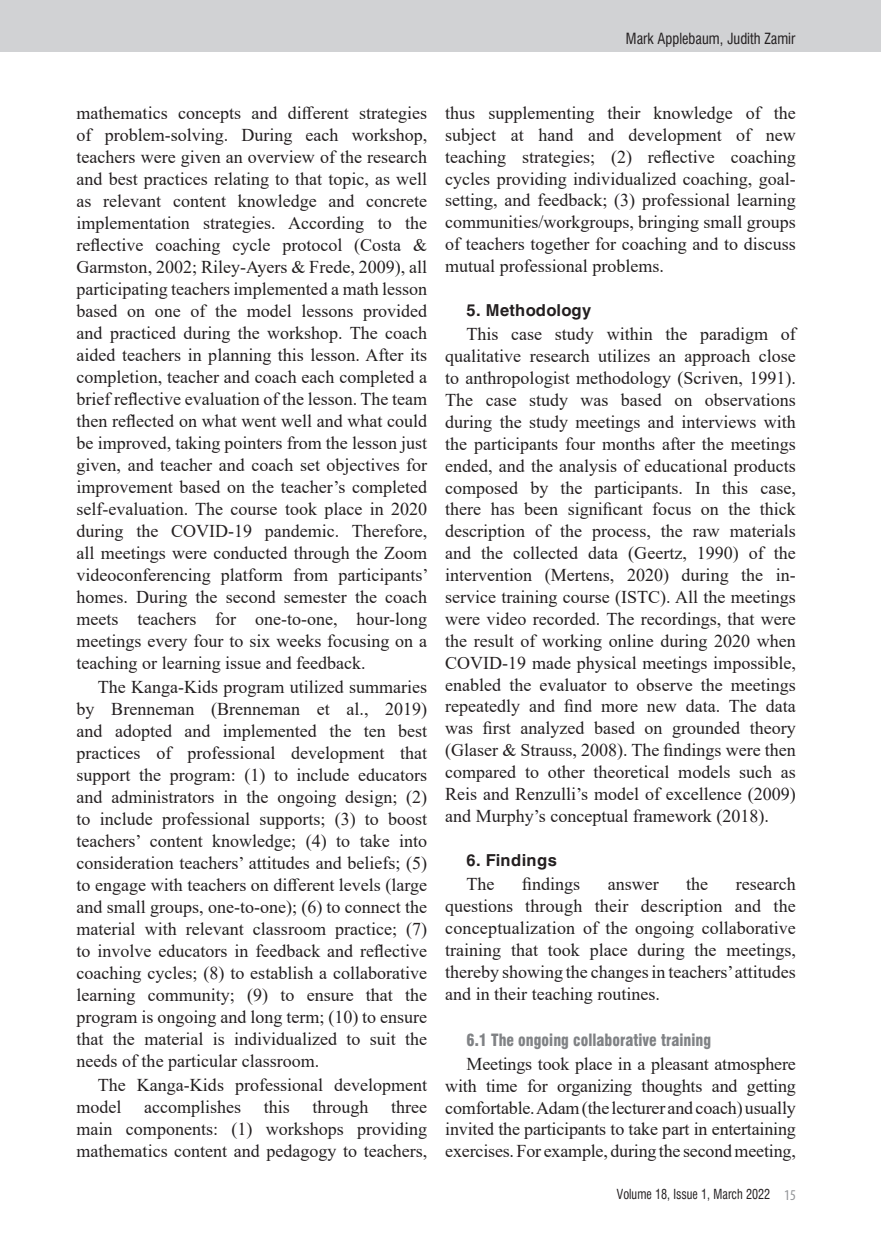
<style>
.page{position:relative;width:881px;height:1251px;background:#fff}
.page>*{position:absolute;margin:0;border:0;box-sizing:border-box;transform-origin:0 0}
._1__Noi_dung{font:18px/22px "Times New Roman";color:#231f20;text-align:justify}
._1__Muc_1_1{font:16.5px "UTM Swiss 721 Black Condensed";color:#808285;scale:.93 1}
._1__Muc_1{font:700 16.5px "UTM Helve";color:#231f20}
.Header-tenTG{font:15px "UTM Swiss Condensed";color:#231f20}
.t1{font:13.5px "UTM Swiss Condensed";color:#231f20;scale:.9 1}
.s1{font-family:"Myriad Pro";font-stretch:condensed;font-size:15px;color:#939598}
</style>
<div class="page">
<div style="left:0;top:0;width:880px;height:51px;background:#d1d2d4"></div>
<p class="Header-tenTG" style="left:625px;top:27px;width:171px">Mark Applebaum, Judith Zamir</p>
<p class="_1__Noi_dung" style="left:77px;top:101px;width:353px">mathematics concepts and different strategies of problem-solving. During each workshop, teachers were given an overview of the research and best practices relating to that topic, as well as relevant content knowledge and concrete implementation strategies. According to the reflective coaching cycle protocol (Costa &amp; Garmston, 2002; Riley-Ayers &amp; Frede, 2009), all participating teachers implemented a math lesson based on one of the model lessons provided and practiced during the workshop. The coach aided teachers in planning this lesson. After its completion, teacher and coach each completed a brief reflective evaluation of the lesson. The team then reflected on what went well and what could be improved, taking pointers from the lesson just given, and teacher and coach set objectives for improvement based on the teacher’s completed self-evaluation. The course took place in 2020 during the COVID-19 pandemic. Therefore, all meetings were conducted through the Zoom videoconferencing platform from participants’ homes. During the second semester the coach meets teachers for one-to-one, hour-long meetings every four to six weeks focusing on a teaching or learning issue and feedback.</p>
<p class="_1__Noi_dung" style="left:77px;top:675px;width:352px;text-indent:21px">The Kanga-Kids program utilized summaries by Brenneman (Brenneman et al., 2019) and adopted and implemented the ten best practices of professional development that support the program: (1) to include educators and administrators in the ongoing design; (2) to include professional supports; (3) to boost teachers’ content knowledge; (4) to take into consideration teachers’ attitudes and beliefs; (5) to engage with teachers on different levels (large and small groups, one-to-one); (6) to connect the material with relevant classroom practice; (7) to involve educators in feedback and reflective coaching cycles; (8) to establish a collaborative learning community; (9) to ensure that the program is ongoing and long term; (10) to ensure that the material is individualized to suit the needs of the particular classroom.</p>
<p class="_1__Noi_dung" style="left:77px;top:1073px;width:352px;text-indent:21px">The Kanga-Kids professional development model</p>
<p class="_1__Noi_dung" style="left:77px;top:1095px;width:352px;text-indent:314px">three main components: (1) workshops providing mathematics content and pedagogy to teachers,</p>
<p class="_1__Noi_dung" style="left:144px;top:1095px;width:98px">accomplishes</p>
<p class="_1__Noi_dung" style="left:264px;top:1095px;width:28px">this</p>
<p class="_1__Noi_dung" style="left:312px;top:1095px;width:57px">through</p>
<p class="_1__Noi_dung" style="left:445px;top:101px;width:352px">thus supplementing their knowledge of the subject at hand and development of new teaching strategies; (2) reflective coaching cycles providing individualized coaching, goal&shy;setting, and feedback; (3) professional learning communities/workgroups, bringing small groups of teachers together for coaching and to discuss mutual professional problems.</p>
<p class="_1__Muc_1" style="left:466px;top:296px;width:126px">5. Methodology</p>
<p class="_1__Noi_dung" style="left:445px;top:322px;width:352px;text-indent:21px">This case study within the paradigm of qualitative research utilizes an approach close to anthropologist methodology (Scriven, 1991).<br>The case study was based on observations during the study meetings and interviews with the participants four months after the meetings ended, and the analysis of educational products composed by the participants. In this case, there has been significant focus on the thick description of the process, the raw materials and the collected data (Geertz, 1990) of the intervention (Mertens, 2020) during the in&shy;service training course (ISTC). All the meetings were video recorded. The recordings, that were the result of working online during 2020 when COVID-19 made physical meetings impossible, enabled the evaluator to observe the meetings repeatedly and find more new data. The data was first analyzed based on grounded theory (Glaser &amp; Strauss, 2008). The findings were then compared to other theoretical models such as Reis and Renzulli’s model of excellence (2009) and Murphy’s conceptual framework (2018).</p>
<p class="_1__Muc_1" style="left:466px;top:846px;width:92px">6. Findings</p>
<p class="_1__Noi_dung" style="left:466px;top:872px;width:29px">The</p>
<p class="_1__Noi_dung" style="left:522px;top:872px;width:60px">findings</p>
<p class="_1__Noi_dung" style="left:607px;top:872px;width:52px">answer</p>
<p class="_1__Noi_dung" style="left:686px;top:872px;width:23px">the</p>
<p class="_1__Noi_dung" style="left:445px;top:872px;width:352px;text-indent:290px">research questions through their description and the conceptualization of the ongoing collaborative training that took place during the meetings, thereby showing the changes in teachers’ attitudes and in their teaching routines.</p>
<p class="_1__Muc_1_1" style="left:466px;top:1027px;width:264px">6.1 The ongoing collaborative training</p>
<p class="_1__Noi_dung" style="left:445px;top:1051px;width:352px;text-indent:21px">Meetings took place in a pleasant atmosphere with time for organizing thoughts and getting comfortable. Adam (the lecturer and coach) usually invited the participants to take part in entertaining exercises. For example, during the second meeting,</p>
<p class="t1" style="left:616px;top:1183px;width:200px">Volume 18, Issue 1, March 2022 <span class="s1">15</span></p>
</div>
